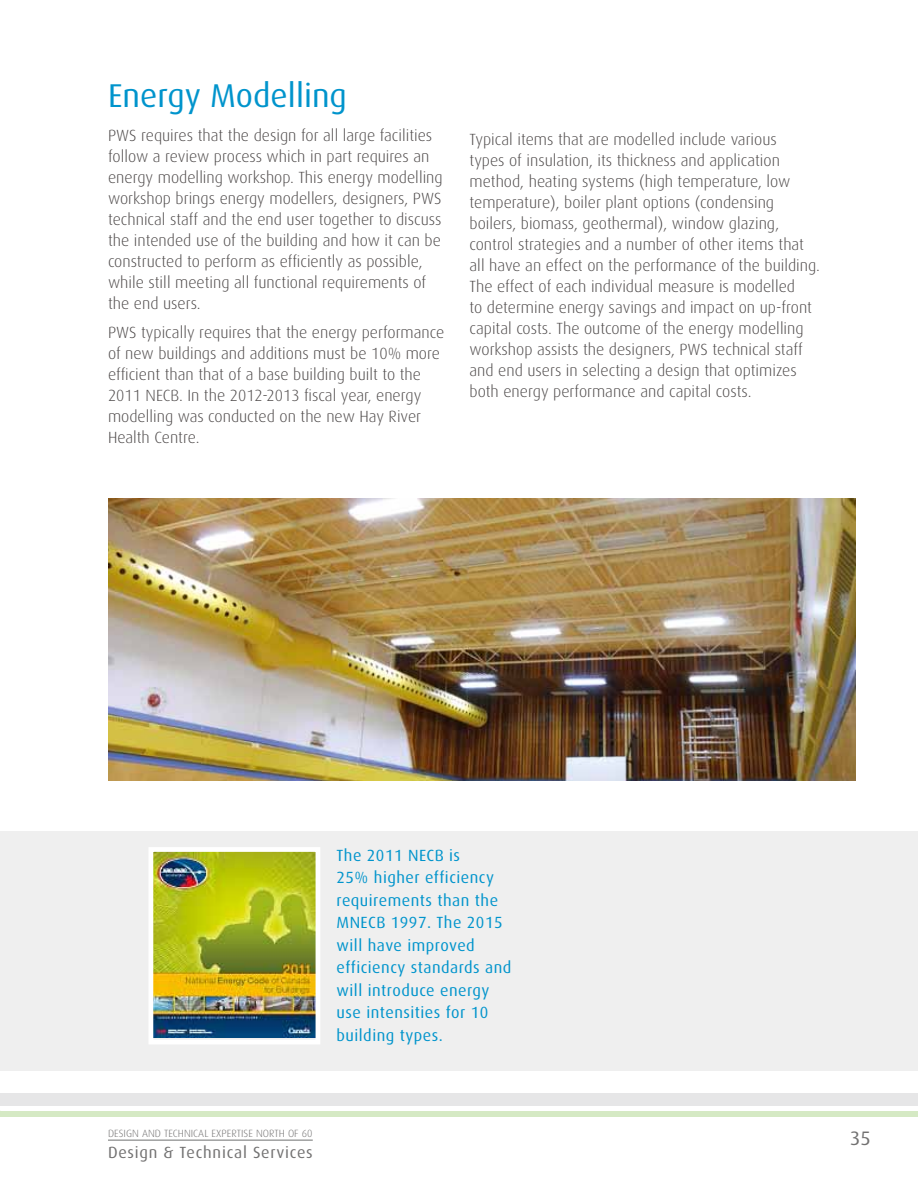
<style>
.page{position:relative;width:918px;height:1188px;background:#fff}
.page>*{position:absolute;margin:0;border:0;box-sizing:border-box;transform-origin:0 0}
.t1{font:33px "Dax";color:#0094cc}
.t2{font:19.5px "Dax";color:#727171}
.t3{font:300 16.2px/21px "Dax";color:#4d4949}
.t4{font:16.2px/22.5px "Dax";letter-spacing:.03em;color:#0094cc}
.t5{font:16.2px "Dax";letter-spacing:.05em;color:#727171}
.t6{font:300 10.5px "Dax";letter-spacing:.005em;color:#727171}
</style>
<div class="page">
<div style="left:0;top:1111px;width:918px;height:5px;background:#d5e9c4"></div>
<div style="left:0;top:1093px;width:918px;height:13px;background:#e6e6e7"></div>
<hr style="left:108px;top:1139px;width:205px;height:2px;background:#9fa0a0">
<div style="left:0;top:831px;width:918px;height:240px;background:#efefef"></div>
<img style="left:154px;top:853px;width:160px;height:185px">
<div style="left:148px;top:847px;width:172px;height:197px;border:5px solid #fff"></div>
<img style="left:108px;top:499px;width:747px;height:282px">
<h1 class="t1" style="left:108px;top:77px;width:240px">Energy Modelling</h1>
<p class="t3" style="left:108px;top:125px;width:336px">PWS requires that the design for all large facilities follow a review process which in part requires an energy modelling workshop. This energy modelling workshop brings energy modellers, designers, PWS technical staff and the end user together to discuss the intended use of the building and how it can be constructed to perform as efficiently as possible, while still meeting all functional requirements of the end users.</p>
<p class="t3" style="left:108px;top:323px;width:338px">PWS typically requires that the energy performance of new buildings and additions must be 10% more efficient than that of a base building built to the 2011 NECB. In the 2012-2013 fiscal year, energy modelling was conducted on the new Hay River Health Centre.</p>
<p class="t3" style="left:469px;top:129px;width:352px">Typical items that are modelled include various<br>types of insulation, its thickness and application method, heating systems (high temperature, low temperature), boiler plant options (condensing boilers, biomass, geothermal), window glazing, control strategies and a number of other items that all have an effect on the performance of the building.<br>The effect of each individual measure is modelled<br>to determine energy savings and impact on up-front capital costs. The outcome of the energy modelling workshop assists the designers, PWS technical staff and end users in selecting a design that optimizes both energy performance and capital costs.</p>
<p class="t4" style="left:337px;top:844px;width:176px">The 2011 NECB is<br>25% higher efficiency requirements than the<br>MNECB 1997. The 2015 will have improved efficiency standards and will introduce energy use intensities for 10 building types.</p>
<p class="t6" style="left:108px;top:1128px;width:206px">DESIGN AND TECHNICAL EXPERTISE NORTH OF 60</p>
<p class="t5" style="left:108px;top:1143px;width:206px">Design &amp; Technical Services</p>
<p class="t2" style="left:850px;top:1128px;width:22px">35</p>
</div>
